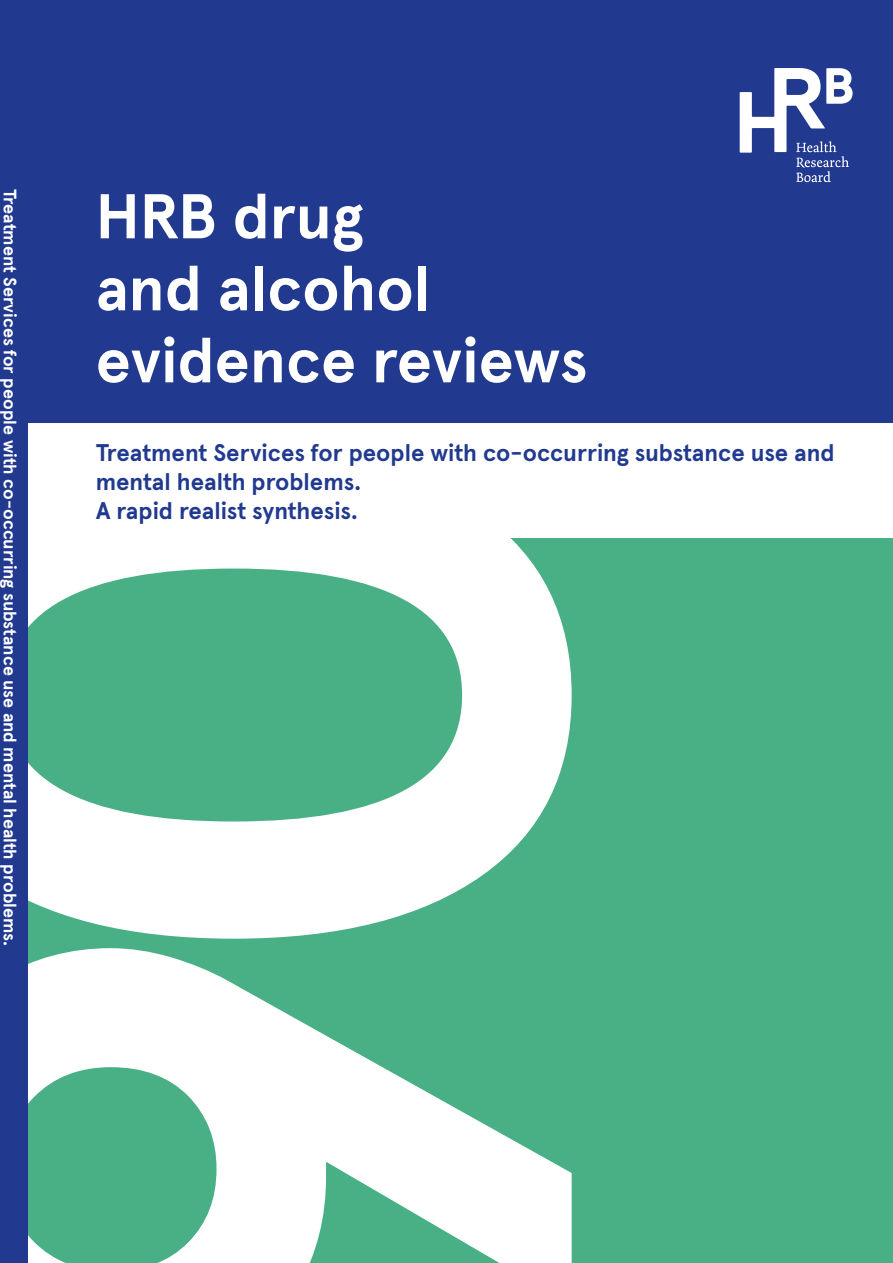
<style>
.page{position:relative;width:893px;height:1263px;background:#fff}
.page>*{position:absolute;margin:0;border:0;box-sizing:border-box;transform-origin:0 0}
.t1{font:700 944.4px "Apercu Pro";color:#fff}
.t2{font:700 63px/72px "Apercu Pro";color:#fff}
.t3{font:700 24px/28.8px "Apercu Pro";color:#213a8f}
.t4{font:700 18px "Apercu Pro";color:#fff}
</style>
<div class="page">
<div style="left:28px;top:498px;width:865px;height:765px;background:#49b086"></div>
<div style="left:28px;top:0;width:865px;height:517px;background:#213a8f"></div>
<div style="left:28px;top:424px;width:865px;height:114px;background:#fff"></div>
<svg style="left:740px;top:68px;width:113px;height:114px"></svg>
<div style="left:0;top:0;width:28px;height:1263px;background:#213a8f"></div>
<p class="t4" style="left:24px;top:189px;width:759px;rotate:90deg">Treatment Services for people with co-occurring substance use and mental health problems.</p>
<h2 class="t2" style="left:96px;top:176px;width:493px">HRB drug<br>and alcohol evidence reviews</h2>
<p class="t3" style="left:96px;top:437px;width:740px">Treatment Services for people with co-occurring substance use and mental health problems.<br>A rapid realist synthesis.</p>
<h1 class="t1" style="left:969px;top:404px;width:1027px;rotate:90deg">06</h1>
</div>
